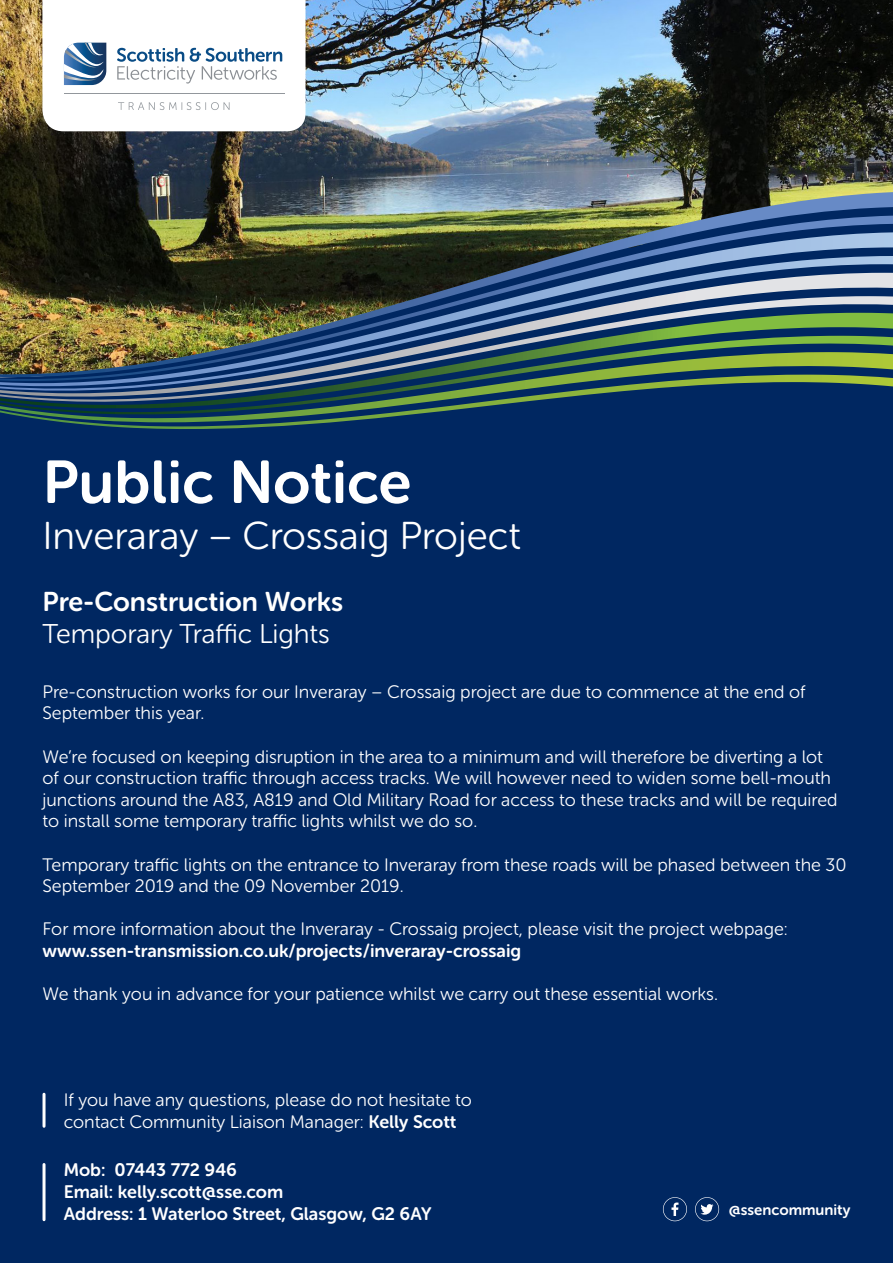
<style>
.page{position:relative;width:893px;height:1263px;background:#fff}
.page>*{position:absolute;margin:0;border:0;box-sizing:border-box;transform-origin:0 0}
.t1{font:60px "Museo Sans Rounded 700";color:#fff}
.t2{font:38.7px "Museo Sans Rounded 300";color:#fff}
.t3{font:27px "Museo Sans Rounded 300";color:#fff}
.t4{font:27px "Museo Sans Rounded 700";color:#fff}
.t5{font:18px/21.6px "Museo Sans Rounded 300";color:#fff}
.t6{font:18px "Museo Sans Rounded 700";color:#fff}
.t7{font:15px "Museo Sans Rounded 700";color:#fff}
.s1{font-family:"Museo Sans Rounded 700"}
</style>
<div class="page">
<img style="left:0;top:0;width:893px;height:198px">
<div style="left:0;top:198px;width:893px;height:1065px;background:#002761"></div>
<img style="left:0;top:192px;width:892px;height:24px">
<img style="left:0;top:216px;width:893px;height:16px">
<img style="left:0;top:232px;width:893px;height:24px">
<svg style="left:0;top:256px;width:893px;height:17px;background:#2c3c49"></svg>
<svg style="left:0;top:273px;width:893px;height:23px;background:#3b4856"></svg>
<img style="left:0;top:296px;width:893px;height:56px">
<img style="left:0;top:336px;width:840px;height:16px">
<img style="left:0;top:352px;width:893px;height:70px">
<svg style="left:0;top:359px;width:807px;height:67px;background:#2b505d"></svg>
<svg style="left:42px;top:0;width:264px;height:131px"></svg>
<hr style="left:43px;top:1094px;width:3px;height:32px;background:#fff">
<hr style="left:43px;top:1164px;width:3px;height:56px;background:#fff">
<svg style="left:663px;top:1197px;width:24px;height:24px"></svg>
<svg style="left:695px;top:1197px;width:24px;height:24px"></svg>
<p class="t1" style="left:43px;top:449px;width:370px">Public Notice</p>
<p class="t2" style="left:43px;top:515px;width:480px">Inveraray – Crossaig Project</p>
<p class="t4" style="left:43px;top:586px;width:302px">Pre-Construction Works</p>
<p class="t3" style="left:43px;top:619px;width:289px">Temporary Traffic Lights</p>
<p class="t5" style="left:43px;top:681px;width:765px">Pre-construction works for our Inveraray – Crossaig project are due to commence at the end of<br>September this year.</p>
<p class="t5" style="left:43px;top:746px;width:796px">We’re focused on keeping disruption in the area to a minimum and will therefore be diverting a lot of our construction traffic through access tracks. We will however need to widen some bell-mouth junctions around the A83, A819 and Old Military Road for access to these tracks and will be required to install some temporary traffic lights whilst we do so.</p>
<p class="t5" style="left:43px;top:854px;width:806px">Temporary traffic lights on the entrance to Inveraray from these roads will be phased between the 30<br>September 2019 and the 09 November 2019.</p>
<p class="t5" style="left:43px;top:918px;width:747px">For more information about the Inveraray - Crossaig project, please visit the project webpage:</p>
<p class="t6" style="left:43px;top:941px;width:480px">www.ssen-transmission.co.uk/projects/inveraray-crossaig</p>
<p class="t5" style="left:43px;top:983px;width:677px">We thank you in advance for your patience whilst we carry out these essential works.</p>
<p class="t5" style="left:64px;top:1089px;width:410px">If you have any questions, please do not hesitate to contact Community Liaison Manager: <span class="s1">Kelly Scott</span></p>
<p class="t6" style="left:64px;top:1160px;width:175px">Mob: 07443 772 946</p>
<p class="t6" style="left:64px;top:1182px;width:221px">Email: kelly.scott@sse.com</p>
<p class="t6" style="left:64px;top:1203px;width:369px">Address: 1 Waterloo Street, Glasgow, G2 6AY</p>
<p class="t7" style="left:729px;top:1201px;width:123px">@ssencommunity</p>
</div>
